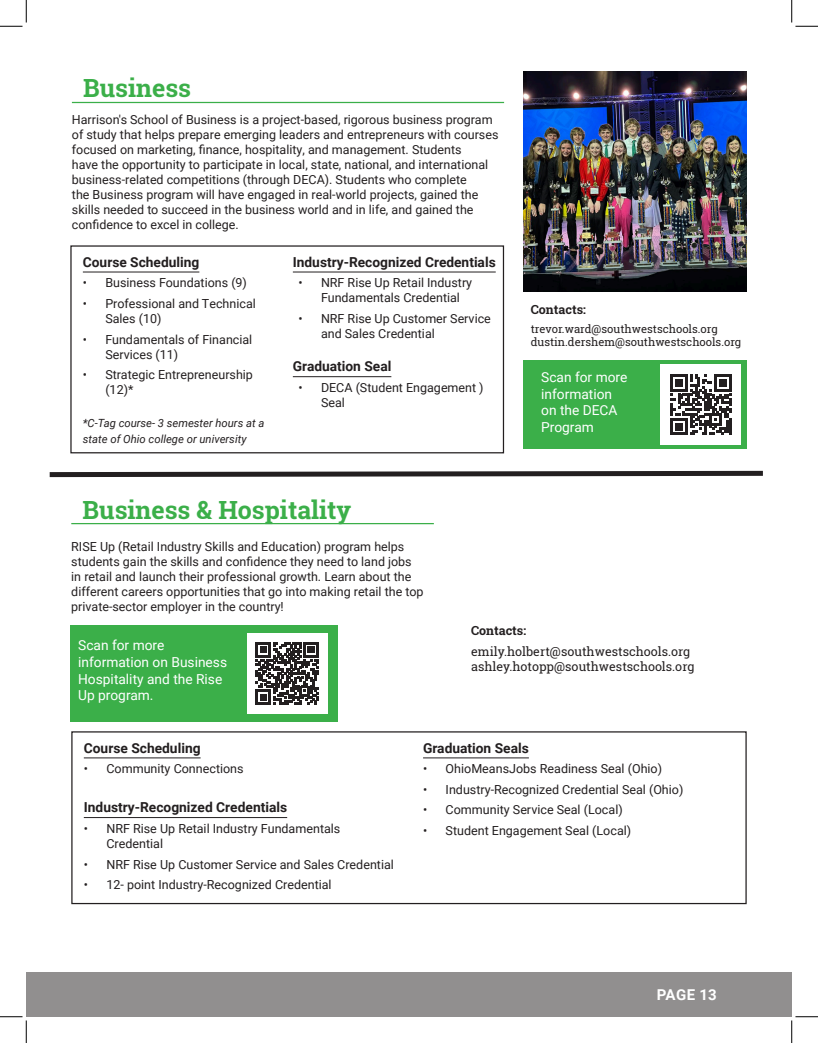
<style>
.page{position:relative;width:818px;height:1043px;background:#fff}
.page>*{position:absolute;margin:0;border:0;box-sizing:border-box;transform-origin:0 0}
.Section_Title{font:700 25px "Roboto Slab";color:#3baf49}
.t1{font:700 15px "Roboto";letter-spacing:.015em;color:#fff}
.column_heading{font:700 13.75px "Roboto";color:#231f20}
.Body_Text{font:13.75px/16.5px "Roboto";color:#fff}
.Program_Text{font:12.5px/15px "Roboto";color:#231f20}
.Section_Title-2{font:12.5px "Roboto Slab";color:#231f20}
.Section_Title-3{font:700 12.5px "Roboto Slab";color:#231f20}
.email{font:11.25px "Roboto Slab";color:#231f20}
.Body_Text-2{font:italic 11.25px/16.5px "Roboto";color:#231f20}
</style>
<div class="page">
<div style="left:26px;top:972px;width:765px;height:44px;background:#918f8f"></div>
<hr style="left:72px;top:102px;width:432px;height:1px;background:#3baf49">
<hr style="left:83px;top:272px;width:116px;height:1px;background:#231f20">
<hr style="left:293px;top:272px;width:202px;height:1px;background:#231f20">
<hr style="left:293px;top:376px;width:98px;height:1px;background:#231f20">
<div style="left:70px;top:245px;width:434px;height:208px;border:1px solid #231f20"></div>
<svg style="left:49px;top:470px;width:714px;height:8px"></svg>
<hr style="left:71px;top:523px;width:363px;height:1px;background:#3baf49">
<hr style="left:84px;top:757px;width:116px;height:1px;background:#231f20">
<hr style="left:84px;top:817px;width:203px;height:1px;background:#231f20">
<hr style="left:423px;top:757px;width:106px;height:1px;background:#231f20">
<div style="left:71px;top:731px;width:675px;height:173px;border:1px solid #231f20"></div>
<div style="left:70px;top:625px;width:268px;height:96px;background:#3baf49"></div>
<img style="left:523px;top:71px;width:223px;height:220px">
<div style="left:247px;top:633px;width:80px;height:80px;background:#fff"></div>
<svg style="left:256px;top:642px;width:62px;height:63px"></svg>
<div style="left:523px;top:360px;width:223px;height:88px;background:#3baf49"></div>
<div style="left:660px;top:364px;width:81px;height:81px;background:#fff"></div>
<svg style="left:670px;top:374px;width:61px;height:61px"></svg>
<svg style="left:0;top:0;width:27px;height:27px"></svg>
<svg style="left:0;top:1016px;width:27px;height:26px"></svg>
<svg style="left:791px;top:0;width:27px;height:27px"></svg>
<svg style="left:791px;top:1016px;width:27px;height:26px"></svg>
<p class="Section_Title" style="left:83px;top:71px;width:109px">Business</p>
<p class="Program_Text" style="left:72px;top:111px;width:428px">Harrison's School of Business is a project-based, rigorous business program of study that helps prepare emerging leaders and entrepreneurs with courses focused on marketing, finance, hospitality, and management. Students<br>have the opportunity to participate in local, state, national, and international business-related competitions (through DECA). Students who complete<br>the Business program will have engaged in real-world projects, gained the skills needed to succeed in the business world and in life, and gained the confidence to excel in college.</p>
<p class="column_heading" style="left:83px;top:252px;width:118px">Course Scheduling</p>
<p class="Program_Text" style="left:83px;top:275px;width:166px">• Business Foundations (9)</p>
<p class="Program_Text" style="left:105px;top:295px;width:152px;text-indent:-22px">• Professional and Technical<br>Sales (10)</p>
<p class="Program_Text" style="left:105px;top:331px;width:148px;text-indent:-22px">• Fundamentals of Financial<br>Services (11)</p>
<p class="Program_Text" style="left:105px;top:367px;width:149px;text-indent:-22px">• Strategic Entrepreneurship (12)*</p>
<p class="Body_Text-2" style="left:83px;top:414px;width:183px">*C-Tag course- 3 semester hours at a state of Ohio college or university</p>
<p class="column_heading" style="left:293px;top:252px;width:204px">Industry-Recognized Credentials</p>
<p class="Program_Text" style="left:321px;top:275px;width:153px;text-indent:-22px">• NRF Rise Up Retail Industry<br>Fundamentals Credential</p>
<p class="Program_Text" style="left:321px;top:310px;width:171px;text-indent:-22px">• NRF Rise Up Customer Service and Sales Credential</p>
<p class="column_heading" style="left:293px;top:357px;width:100px">Graduation Seal</p>
<p class="Program_Text" style="left:321px;top:379px;width:164px;text-indent:-22px">• DECA (Student Engagement )<br>Seal</p>
<p class="Section_Title" style="left:82px;top:492px;width:270px">Business &amp; Hospitality</p>
<p class="Program_Text" style="left:71px;top:538px;width:354px">RISE Up (Retail Industry Skills and Education) program helps students gain the skills and confidence they need to land jobs in retail and launch their professional growth. Learn about the different careers opportunities that go into making retail the top private-sector employer in the country!</p>
<p class="Section_Title-3" style="left:531px;top:300px;width:57px">Contacts:</p>
<p class="email" style="left:531px;top:321px;width:188px">trevor.ward@southwestschools.org</p>
<p class="email" style="left:531px;top:334px;width:212px">dustin.dershem@southwestschools.org</p>
<p class="Body_Text" style="left:541px;top:369px;width:88px">Scan for more information on the DECA<br>Program</p>
<p class="Body_Text" style="left:78px;top:637px;width:150px">Scan for more information on Business<br>Hospitality and the Rise<br>Up program.</p>
<p class="column_heading" style="left:84px;top:738px;width:118px">Course Scheduling</p>
<p class="Program_Text" style="left:84px;top:760px;width:161px">• Community Connections</p>
<p class="column_heading" style="left:84px;top:797px;width:205px">Industry-Recognized Credentials</p>
<p class="Program_Text" style="left:106px;top:820px;width:235px;text-indent:-23px">• NRF Rise Up Retail Industry Fundamentals<br>Credential</p>
<p class="Program_Text" style="left:84px;top:856px;width:311px">• NRF Rise Up Customer Service and Sales Credential</p>
<p class="Program_Text" style="left:84px;top:876px;width:249px">• 12- point Industry-Recognized Credential</p>
<p class="Section_Title-3" style="left:471px;top:622px;width:57px">Contacts:</p>
<p class="Section_Title-2" style="left:471px;top:643px;width:220px">emily.holbert@southwestschools.org</p>
<p class="Section_Title-2" style="left:471px;top:658px;width:225px">ashley.hotopp@southwestschools.org</p>
<p class="column_heading" style="left:423px;top:738px;width:107px">Graduation Seals</p>
<p class="Program_Text" style="left:423px;top:760px;width:240px">• OhioMeansJobs Readiness Seal (Ohio)</p>
<p class="Program_Text" style="left:423px;top:781px;width:262px">• Industry-Recognized Credential Seal (Ohio)</p>
<p class="Program_Text" style="left:423px;top:802px;width:201px">• Community Service Seal (Local)</p>
<p class="Program_Text" style="left:423px;top:822px;width:210px">• Student Engagement Seal (Local)</p>
<p class="t1" style="left:656px;top:983px;width:61px">PAGE 13</p>
</div>
